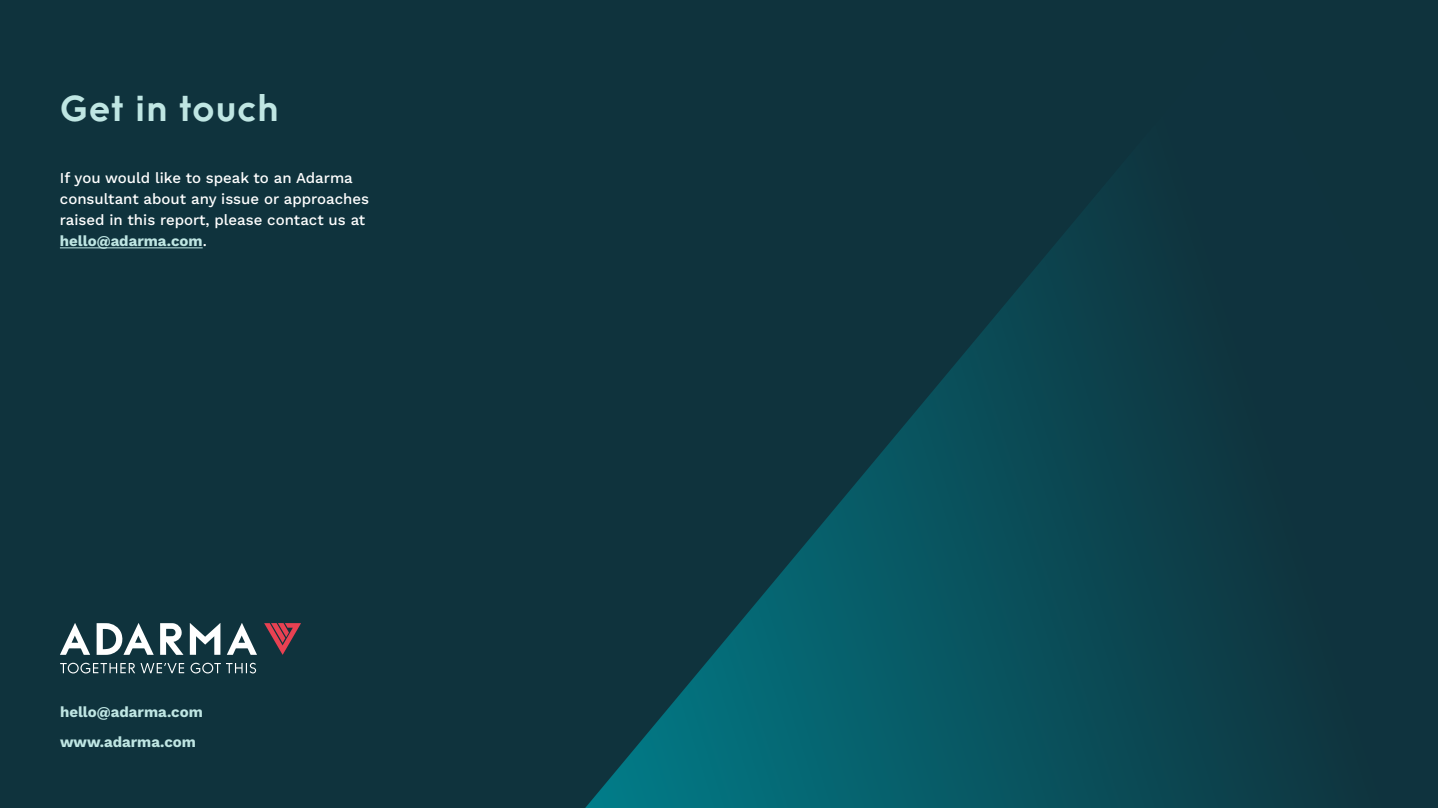
<style>
.page{position:relative;width:1438px;height:808px;background:#fff}
.page>*{position:absolute;margin:0;border:0;box-sizing:border-box;transform-origin:0 0}
.t1{font:700 36px "Funkis B Dots";color:#bfe6e3}
.body{font:500 15px/21px "Work Sans";color:#fff}
.body-2{font:700 15px "Work Sans";color:#bfe6e3}
.s1{font-weight:700;color:#bfe6e3}
</style>
<div class="page">
<div style="left:0;top:0;width:1437px;height:808px;background:#0f333d"></div>
<svg style="left:585px;top:206px;width:693px;height:602px"></svg>
<hr style="left:60px;top:247px;width:143px;height:1px;background:#bfe6e3">
<svg style="left:190px;top:623px;width:30px;height:32px"></svg>
<svg style="left:60px;top:623px;width:30px;height:32px"></svg>
<svg style="left:227px;top:623px;width:30px;height:32px"></svg>
<svg style="left:97px;top:623px;width:57px;height:32px"></svg>
<svg style="left:160px;top:623px;width:23px;height:32px"></svg>
<svg style="left:264px;top:623px;width:37px;height:32px"></svg>
<svg style="left:60px;top:663px;width:196px;height:10px"></svg>
<p class="t1" style="left:60px;top:86px;width:221px">Get in touch</p>
<p class="body" style="left:60px;top:167px;width:310px">If you would like to speak to an Adarma consultant about any issue or approaches raised in this report, please contact us at <span class="s1">hello@adarma.com</span>.</p>
<p class="body-2" style="left:60px;top:700px;width:144px">hello@adarma.com</p>
<p class="body-2" style="left:60px;top:731px;width:137px">www.adarma.com</p>
</div>
